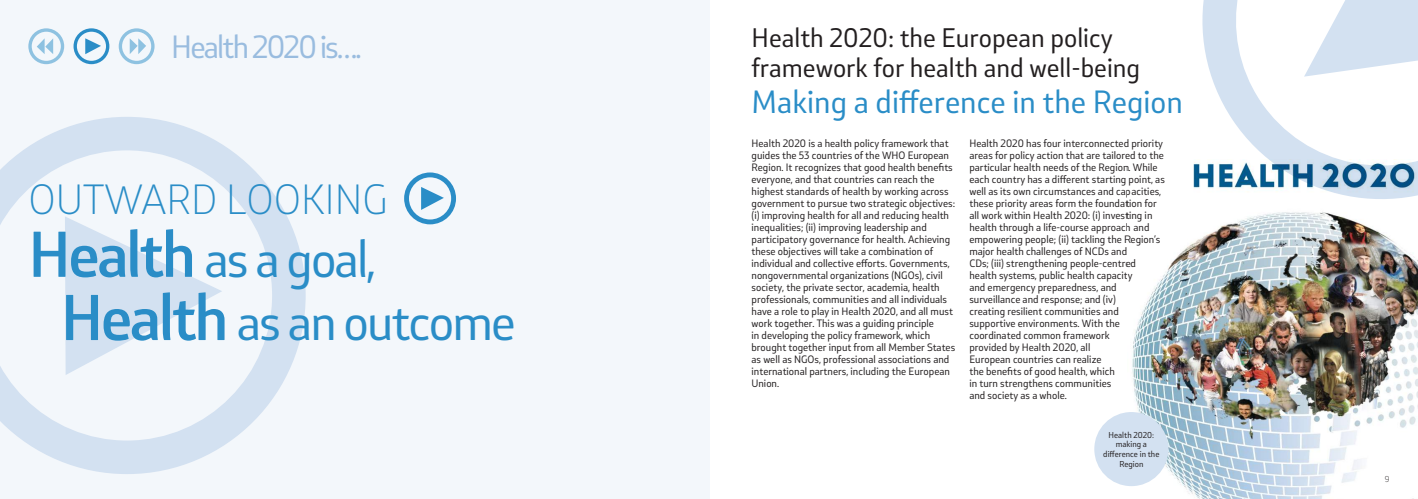
<style>
.page{position:relative;width:1418px;height:499px;background:#fff}
.page>*{position:absolute;margin:0;border:0;box-sizing:border-box;transform-origin:0 0}
.t1{font:48.2px/63.2px "Stobi Sans";letter-spacing:-.04em;color:#2a8dc7}
.t2{font:300 39.4px "Stobi Sans";color:#2a8dc7}
.t3{font:30px "Stobi Sans";color:#2a8dc7}
.t4{font:30px "Stobi Sans";letter-spacing:-.06em;color:#99bcdf}
.t5{font:25px/30px "Stobi Sans";color:#231f20}
.t6{font:10px/12px "Stobi Sans";color:#231f20}
.t7{font:8px/9.6px "Stobi Sans";color:#231f20;text-align:center}
.t8{font:300 8px "Stobi Sans";color:#231f20}
.s1{font-weight:500;font-size:60.2px}
</style>
<div class="page">
<div style="left:0;top:0;width:709px;height:499px;background:#f3f7fb"></div>
<svg style="left:0;top:117px;width:306px;height:357px"></svg>
<svg style="left:65px;top:216px;width:157px;height:159px"></svg>
<svg style="left:74px;top:28px;width:35px;height:36px"></svg>
<svg style="left:119px;top:28px;width:35px;height:36px"></svg>
<svg style="left:28px;top:28px;width:36px;height:36px"></svg>
<svg style="left:404px;top:172px;width:52px;height:52px"></svg>
<svg style="left:1202px;top:0;width:136px;height:159px"></svg>
<svg style="left:1303px;top:0;width:114px;height:77px"></svg>
<img style="left:1132px;top:159px;width:285px;height:340px">
<div style="left:1094px;top:412px;width:74px;height:74px;background:#d3e1f1;border-radius:50%"></div>
<h3 class="t4" style="left:171px;top:26px;width:192px">Health 2020 is….</h3>
<h2 class="t2" style="left:28px;top:172px;width:361px">OUTWARD LOOKING</h2>
<h1 class="t1" style="left:61px;top:226px;width:456px;text-indent:-33px"><span class="s1">Health</span> as a goal,<br><span class="s1">Health</span> as an outcome</h1>
<h3 class="t5" style="left:751px;top:22px;width:390px">Health 2020: the European policy framework for health and well-being</h3>
<h3 class="t3" style="left:751px;top:82px;width:433px">Making a difference in the Region</h3>
<p class="t6" style="left:751px;top:137px;width:205px">Health 2020 is a health policy framework that guides the 53 countries of the WHO European Region. It recognizes that good health benefits everyone, and that countries can reach the highest standards of health by working across government to pursue two strategic objectives: (i) improving health for all and reducing health inequalities; (ii) improving leadership and participatory governance for health. Achieving these objectives will take a combination of individual and collective efforts. Governments, nongovernmental organizations (NGOs), civil society, the private sector, academia, health professionals, communities and all individuals have a role to play in Health 2020, and all must work together. This was a guiding principle<br>in developing the policy framework, which brought together input from all Member States as well as NGOs, professional associations and international partners, including the European Union.</p>
<p class="t6" style="left:969px;top:137px;width:197px">Health 2020 has four interconnected priority areas for policy action that are tailored to the particular health needs of the Region. While each country has a different starting point, as well as its own circumstances and capacities, these priority areas form the foundation for all work within Health 2020: (i) investing in health through a life-course approach and empowering people; (ii) tackling the Region’s major health challenges of NCDs and<br>CDs; (iii) strengthening people-centred health systems, public health capacity<br>and emergency preparedness, and surveillance and response; and (iv)<br>creating resilient communities and supportive environments. With the coordinated common framework<br>provided by Health 2020, all<br>European countries can realize<br>the benefits of good health, which<br>in turn strengthens communities<br>and society as a whole.</p>
<p class="t7" style="left:1103px;top:430px;width:58px">Health 2020: making a difference in the<br>Region</p>
<p class="t8" style="left:1384px;top:474px;width:6px">9</p>
</div>
